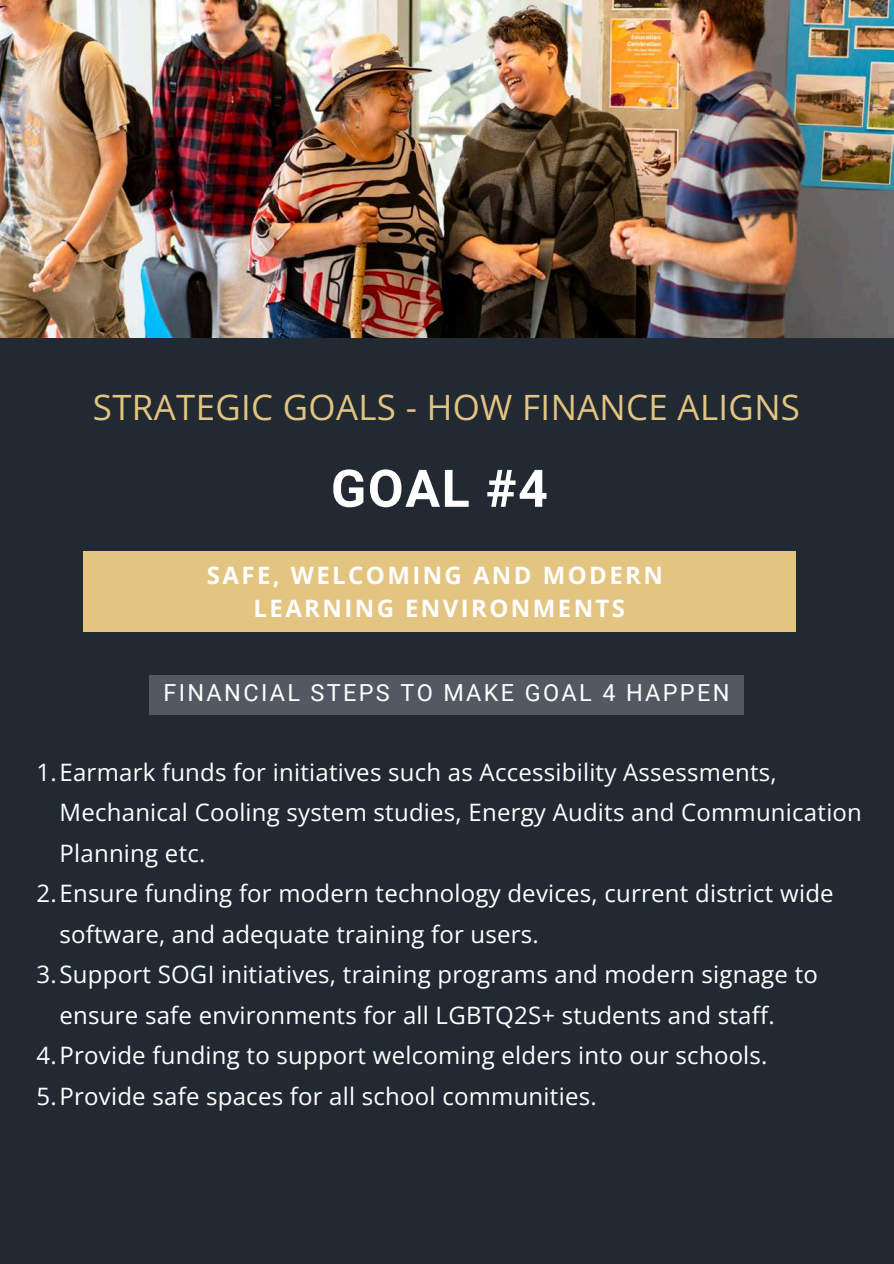
<style>
.page{position:relative;width:894px;height:1264px;background:#fff}
.page>*{position:absolute;margin:0;border:0;box-sizing:border-box;transform-origin:0 0}
.t1{font:700 51.9px "Roboto";color:#fff}
.t2{font:34.8px "Open Sans";letter-spacing:.01em;color:#e4c481}
.t3{font:24px/40.5px "Open Sans";letter-spacing:.01em;color:#fff}
.t4{font:700 24px/32.7px "Open Sans";letter-spacing:.1em;color:#fff;text-align:center}
.t5{font:23.55px "Roboto";letter-spacing:.1em;color:#fff}
</style>
<div class="page">
<div style="left:0;top:0;width:893px;height:1263px;background:#212932"></div>
<div style="left:149px;top:674px;width:595px;height:40px;background:#525962"></div>
<div style="left:83px;top:551px;width:712px;height:80px;background:#e4c481"></div>
<img style="left:0;top:0;width:893px;height:338px">
<h1 class="t2" style="left:93px;top:383px;width:708px">STRATEGIC GOALS - HOW FINANCE ALIGNS</h1>
<h2 class="t1" style="left:331px;top:458px;width:218px">GOAL #4</h2>
<h3 class="t4" style="left:207px;top:558px;width:457px">SAFE, WELCOMING AND MODERN<br>LEARNING ENVIRONMENTS</h3>
<p class="t5" style="left:163px;top:679px;width:567px">FINANCIAL STEPS TO MAKE GOAL 4 HAPPEN</p>
<h4 class="t3" style="left:59px;top:751px;width:803px;text-indent:-23px">1.Earmark funds for initiatives such as Accessibility Assessments,<br>Mechanical Cooling system studies, Energy Audits and Communication<br>Planning etc.</h4>
<p class="t3" style="left:59px;top:872px;width:775px;text-indent:-23px">2.Ensure funding for modern technology devices, current district wide software, and adequate training for users.</p>
<p class="t3" style="left:59px;top:953px;width:759px;text-indent:-23px">3.Support SOGI initiatives, training programs and modern signage to ensure safe environments for all LGBTQ2S+ students and staff.</p>
<p class="t3" style="left:37px;top:1034px;width:732px">4.Provide funding to support welcoming elders into our schools.</p>
<p class="t3" style="left:37px;top:1075px;width:561px">5.Provide safe spaces for all school communities.</p>
</div>
